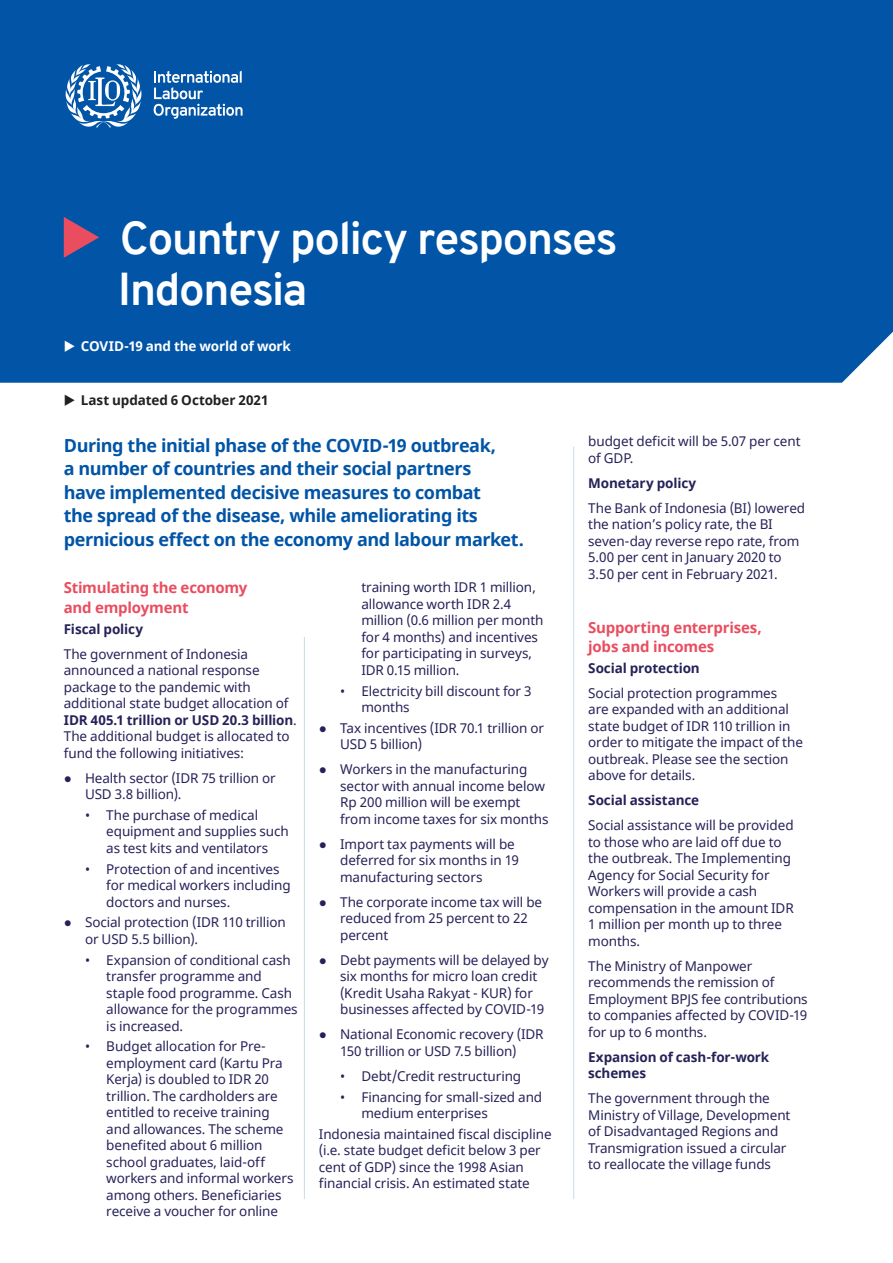
<style>
.page{position:relative;width:893px;height:1263px;background:#fff}
.page>*{position:absolute;margin:0;border:0;box-sizing:border-box;transform-origin:0 0}
.Fact_sheet_A4_-_Main{font:700 45px/51px "Overpass";letter-spacing:-.03em;color:#fff}
.Fact_sheet_A4_-_Intr{font:700 18px/23.4px "Noto Sans";letter-spacing:-.025em;color:#0154a6}
.Fact_sheet_A4_-_Sub{font:700 15px/19.5px "Noto Sans";letter-spacing:-.015em;color:#e94d5f}
.Fact_sheet_A4_-_Body{font:13.5px/16.5px "Noto Sans";letter-spacing:-.01em;color:#262259}
.Fact_sheet_A4_-_Body-2{font:700 13.5px/16.5px "Noto Sans";letter-spacing:-.01em;color:#262259}
.t1{font:700 13.5px "Noto Sans";letter-spacing:-.01em;color:#fff}
.t2{font:700 13.5px "Noto Sans";letter-spacing:-.005em;color:#231f20}
.s1{font-weight:700}
</style>
<div class="page">
<div style="left:0;top:0;width:893px;height:383px;background:#0154a6"></div>
<hr style="left:304px;top:637px;width:1px;height:562px;background:#ccdae4">
<hr style="left:573px;top:446px;width:1px;height:753px;background:#ccdae4">
<svg style="left:154px;top:71px;width:89px;height:48px;background:#417fbc"></svg>
<svg style="left:64px;top:64px;width:79px;height:64px"></svg>
<svg style="left:64px;top:217px;width:35px;height:41px"></svg>
<svg style="left:65px;top:340px;width:10px;height:12px"></svg>
<p class="Fact_sheet_A4_-_Main" style="left:118px;top:213px;width:501px">Country policy responses<br>Indonesia</p>
<p class="t1" style="left:81px;top:336px;width:212px">COVID-19 and the world of work</p>
<p class="t2" style="left:81px;top:391px;width:189px">Last updated 6 October 2021</p>
<p class="Fact_sheet_A4_-_Intr" style="left:64px;top:434px;width:462px">During the initial phase of the COVID-19 outbreak,<br>a number of countries and their social partners<br>have implemented decisive measures to combat<br>the spread of the disease, while ameliorating its pernicious effect on the economy and labour market.</p>
<p class="Fact_sheet_A4_-_Sub" style="left:64px;top:578px;width:185px">Stimulating the economy and employment</p>
<p class="Fact_sheet_A4_-_Body-2" style="left:64px;top:621px;width:81px">Fiscal policy</p>
<p class="Fact_sheet_A4_-_Body" style="left:64px;top:646px;width:235px">The government of Indonesia announced a national response package to the pandemic with additional state budget allocation of <span class="s1">IDR 405.1 trillion or USD 20.3 billion</span>.<br>The additional budget is allocated to fund the following initiatives:</p>
<p class="Fact_sheet_A4_-_Body" style="left:85px;top:770px;width:192px;text-indent:-21px">● Health sector (IDR 75 trillion or<br>USD 3.8 billion).</p>
<p class="Fact_sheet_A4_-_Body" style="left:106px;top:807px;width:184px;text-indent:-21px">• The purchase of medical equipment and supplies such as test kits and ventilators</p>
<p class="Fact_sheet_A4_-_Body" style="left:106px;top:861px;width:186px;text-indent:-21px">• Protection of and incentives for medical workers including doctors and nurses.</p>
<p class="Fact_sheet_A4_-_Body" style="left:85px;top:915px;width:202px;text-indent:-21px">● Social protection (IDR 110 trillion or USD 5.5 billion).</p>
<p class="Fact_sheet_A4_-_Body" style="left:106px;top:952px;width:193px;text-indent:-21px">• Expansion of conditional cash transfer programme and staple food programme. Cash allowance for the programmes is increased.</p>
<p class="Fact_sheet_A4_-_Body" style="left:106px;top:1039px;width:189px;text-indent:-21px">• Budget allocation for Pre&shy;employment card (Kartu Pra<br>Kerja) is doubled to IDR 20 trillion. The cardholders are entitled to receive training and allowances. The scheme benefited about 6 million school graduates, laid-off workers and informal workers among others. Beneficiaries receive a voucher for online</p>
<p class="Fact_sheet_A4_-_Body" style="left:361px;top:579px;width:184px">training worth IDR 1 million, allowance worth IDR 2.4 million (0.6 million per month for 4 months) and incentives for participating in surveys,<br>IDR 0.15 million.</p>
<p class="Fact_sheet_A4_-_Body" style="left:361px;top:683px;width:172px;text-indent:-21px">• Electricity bill discount for 3 months</p>
<p class="Fact_sheet_A4_-_Body" style="left:340px;top:720px;width:205px;text-indent:-21px">● Tax incentives (IDR 70.1 trillion or<br>USD 5 billion)</p>
<p class="Fact_sheet_A4_-_Body" style="left:340px;top:762px;width:210px;text-indent:-21px">● Workers in the manufacturing sector with annual income below<br>Rp 200 million will be exempt from income taxes for six months</p>
<p class="Fact_sheet_A4_-_Body" style="left:340px;top:836px;width:180px;text-indent:-21px">● Import tax payments will be deferred for six months in 19 manufacturing sectors</p>
<p class="Fact_sheet_A4_-_Body" style="left:340px;top:894px;width:204px;text-indent:-21px">● The corporate income tax will be reduced from 25 percent to 22 percent</p>
<p class="Fact_sheet_A4_-_Body" style="left:340px;top:952px;width:210px;text-indent:-21px">● Debt payments will be delayed by six months for micro loan credit (Kredit Usaha Rakyat - KUR) for businesses affected by COVID-19</p>
<p class="Fact_sheet_A4_-_Body" style="left:319px;top:1027px;width:226px;text-align:center">● National Economic recovery (IDR<br>150 trillion or USD 7.5 billion)</p>
<p class="Fact_sheet_A4_-_Body" style="left:340px;top:1068px;width:183px">• Debt/Credit restructuring</p>
<p class="Fact_sheet_A4_-_Body" style="left:361px;top:1089px;width:182px;text-indent:-21px">• Financing for small-sized and medium enterprises</p>
<p class="Fact_sheet_A4_-_Body" style="left:319px;top:1126px;width:234px">Indonesia maintained fiscal discipline (i.e. state budget deficit below 3 per cent of GDP) since the 1998 Asian financial crisis. An estimated state</p>
<p class="Fact_sheet_A4_-_Body" style="left:588px;top:433px;width:214px">budget deficit will be 5.07 per cent of GDP.</p>
<p class="Fact_sheet_A4_-_Body-2" style="left:588px;top:475px;width:109px">Monetary policy</p>
<p class="Fact_sheet_A4_-_Body" style="left:588px;top:500px;width:218px">The Bank of Indonesia (BI) lowered the nation’s policy rate, the BI seven-day reverse repo rate, from<br>5.00 per cent in January 2020 to<br>3.50 per cent in February 2021.</p>
<p class="Fact_sheet_A4_-_Sub" style="left:588px;top:618px;width:175px">Supporting enterprises, jobs and incomes</p>
<p class="Fact_sheet_A4_-_Body-2" style="left:588px;top:660px;width:113px">Social protection</p>
<p class="Fact_sheet_A4_-_Body" style="left:588px;top:685px;width:216px">Social protection programmes<br>are expanded with an additional state budget of IDR 110 trillion in order to mitigate the impact of the outbreak. Please see the section above for details.</p>
<p class="Fact_sheet_A4_-_Body-2" style="left:588px;top:793px;width:113px">Social assistance</p>
<p class="Fact_sheet_A4_-_Body" style="left:588px;top:818px;width:207px">Social assistance will be provided to those who are laid off due to the outbreak. The Implementing<br>Agency for Social Security for<br>Workers will provide a cash compensation in the amount IDR<br>1 million per month up to three months.</p>
<p class="Fact_sheet_A4_-_Body" style="left:588px;top:958px;width:221px">The Ministry of Manpower recommends the remission of<br>Employment BPJS fee contributions to companies affected by COVID-19 for up to 6 months.</p>
<p class="Fact_sheet_A4_-_Body-2" style="left:588px;top:1049px;width:183px">Expansion of cash-for-work schemes</p>
<p class="Fact_sheet_A4_-_Body" style="left:588px;top:1091px;width:204px">The government through the<br>Ministry of Village, Development of Disadvantaged Regions and<br>Transmigration issued a circular to reallocate the village funds</p>
</div>
